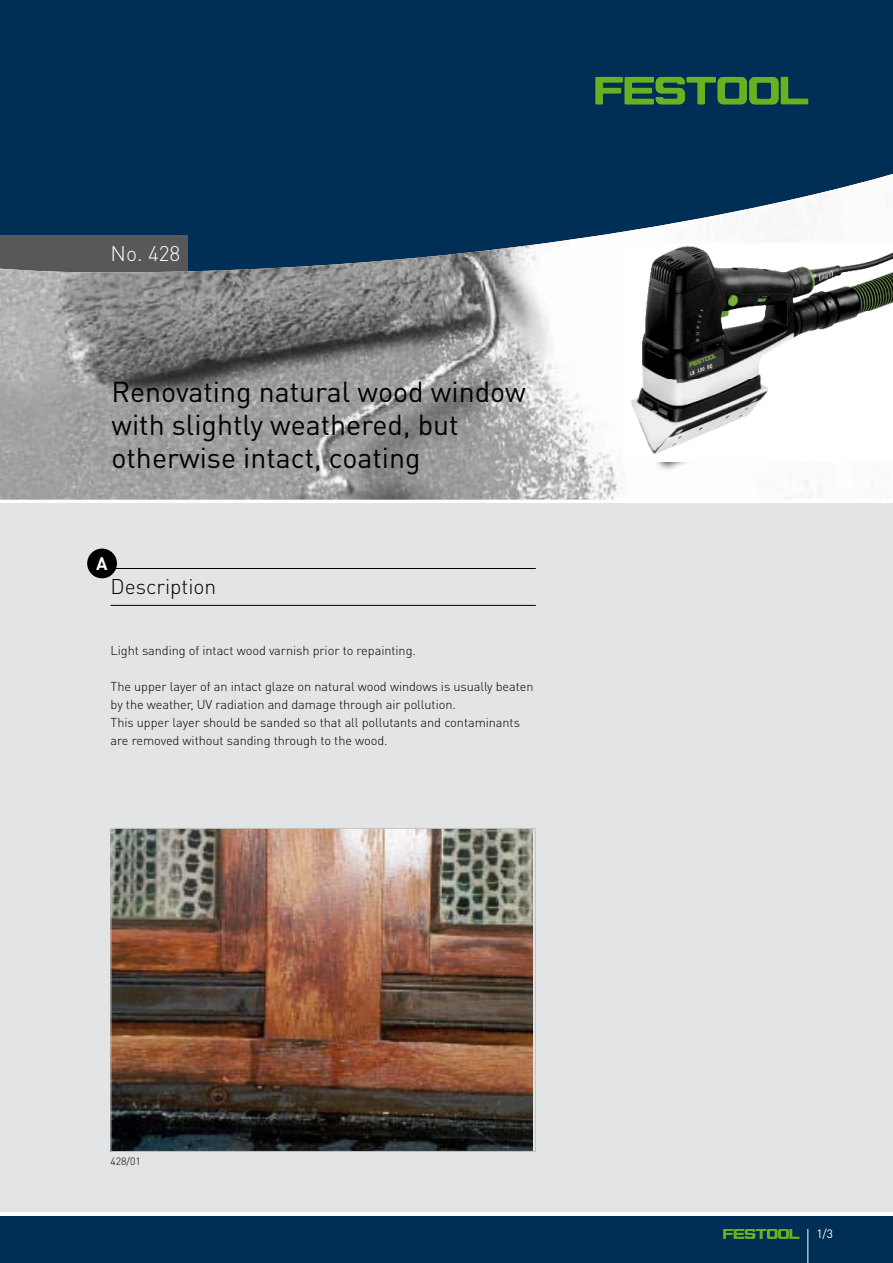
<style>
.page{position:relative;width:893px;height:1263px;background:#fff}
.page>*{position:absolute;margin:0;border:0;box-sizing:border-box;transform-origin:0 0}
.t1{font:28.5px/33px "DIN Pro";color:#000}
.t2{font:300 21px "DIN Pro";color:#000}
.t3{font:300 21px "DIN Pro";color:#fff}
.t4{font:700 18px "DIN Pro";color:#fff}
.t5{font:300 12.75px/18px "DIN Pro";letter-spacing:-.005em;color:#000}
.t6{font:12px "DIN Pro";color:#fff}
.t7{font:300 10.5px "DIN Pro";color:#000}
</style>
<div class="page">
<div style="left:0;top:1216px;width:893px;height:47px;background:#002e54"></div>
<svg style="left:723px;top:1229px;width:76px;height:10px"></svg>
<hr style="left:807px;top:1229px;width:1px;height:34px;background:#fff">
<div style="left:0;top:0;width:893px;height:310px;background:#002e54"></div>
<div style="left:0;top:504px;width:893px;height:708px;background:#e3e4e5"></div>
<svg style="left:596px;top:77px;width:212px;height:27px"></svg>
<img style="left:0;top:174px;width:893px;height:326px">
<img style="left:113px;top:830px;width:419px;height:320px">
<div style="left:111px;top:828px;width:425px;height:324px;border:1px solid #c5c6c8"></div>
<hr style="left:111px;top:568px;width:425px;height:1px;background:#000">
<hr style="left:111px;top:605px;width:425px;height:1px;background:#000">
<div style="left:87px;top:549px;width:30px;height:29px;background:#000;border-radius:50%"></div>
<div style="left:634px;top:249px;width:259px;height:223px;background:#fbfbfb"></div>
<img style="left:625px;top:243px;width:268px;height:219px">
<h2 class="t3" style="left:111px;top:239px;width:71px">No. 428</h2>
<h1 class="t1" style="left:111px;top:374px;width:416px">Renovating natural wood window with slightly weathered, but otherwise intact, coating</h1>
<h3 class="t4" style="left:96px;top:551px;width:13px">A</h3>
<h2 class="t2" style="left:111px;top:572px;width:107px">Description</h2>
<p class="t5" style="left:111px;top:641px;width:307px">Light sanding of intact wood varnish prior to repainting.</p>
<p class="t5" style="left:111px;top:677px;width:425px">The upper layer of an intact glaze on natural wood windows is usually beaten by the weather, UV radiation and damage through air pollution.<br>This upper layer should be sanded so that all pollutants and contaminants are removed without sanding through to the wood.</p>
<p class="t7" style="left:111px;top:1154px;width:32px">428/01</p>
<p class="t6" style="left:816px;top:1225px;width:18px">1/3</p>
</div>
